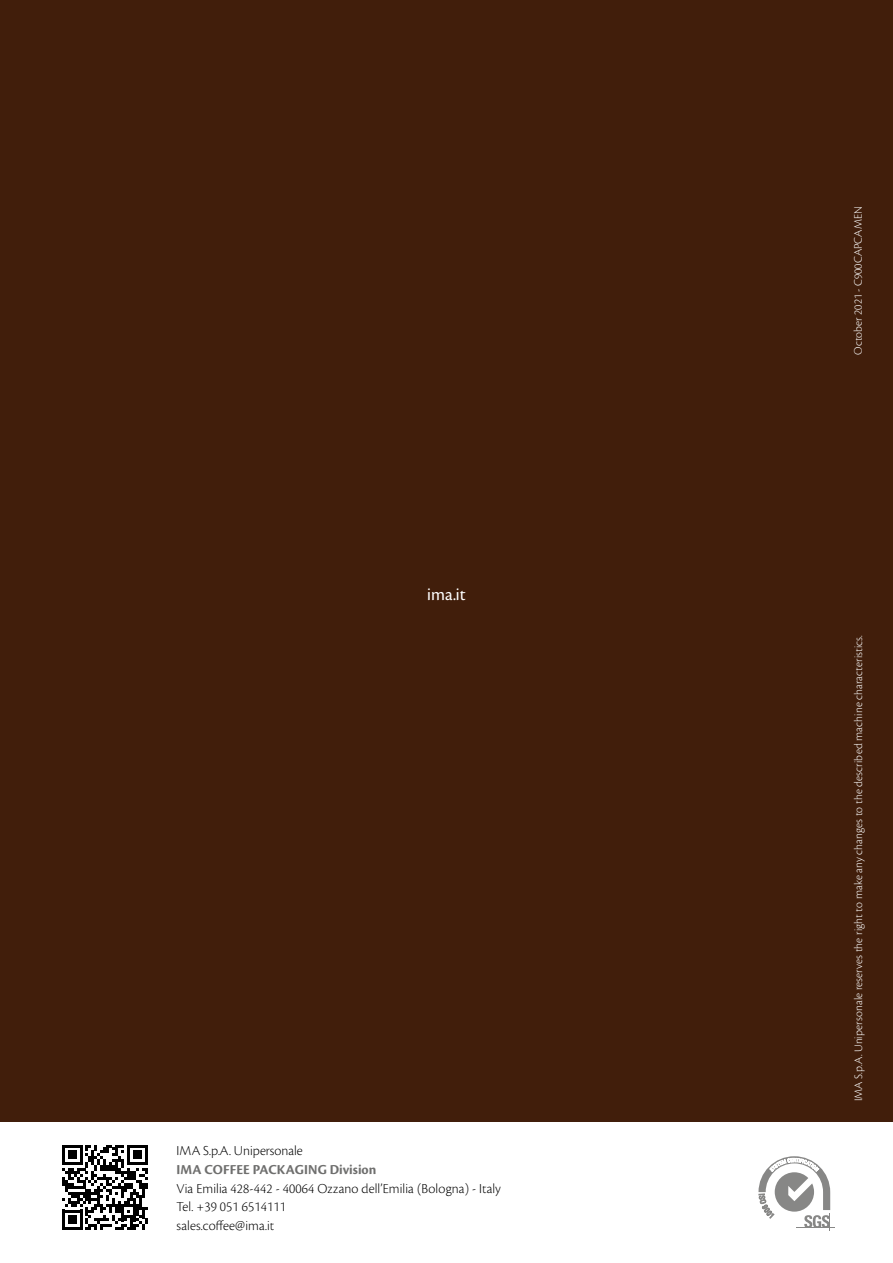
<style>
.page{position:relative;width:893px;height:1263px;background:#fff}
.page>*{position:absolute;margin:0;border:0;box-sizing:border-box;transform-origin:0 0}
.t1{font:18px "Cronos Pro Subh";color:#fff}
.t2{font:14.25px/18.8px "Cronos Pro Lt Subh";letter-spacing:.01em;color:#000}
.t3{font:14.25px "Cronos Pro Bold Subh";letter-spacing:.005em;color:#6f6f6e}
.t4{font:12px "Cronos Pro Lt Subh";color:#fff}
</style>
<div class="page">
<div style="left:0;top:0;width:893px;height:1133px;background:#411e0b"></div>
<div style="left:0;top:1123px;width:893px;height:140px;background:#fff"></div>
<hr style="left:796px;top:1228px;width:39px;height:1px;background:#878786">
<svg style="left:758px;top:1156px;width:73px;height:75px"></svg>
<svg style="left:62px;top:1145px;width:86px;height:85px"></svg>
<h1 class="t1" style="left:427px;top:584px;width:40px">ima.it</h1>
<p class="t2" style="left:177px;top:1141px;width:128px">IMA S.p.A. Unipersonale</p>
<p class="t3" style="left:177px;top:1161px;width:201px">IMA COFFEE PACKAGING Division</p>
<p class="t2" style="left:176px;top:1179px;width:326px">Via Emilia 428-442 - 40064 Ozzano dell’Emilia (Bologna) - Italy<br>Tel. +39 051 6514111<br>sales.coffee@ima.it</p>
<p class="t4" style="left:851px;top:355px;width:150px;rotate:-90deg">October 2021 - C900CAPCAMEN</p>
<p class="t4" style="left:852px;top:1101px;width:468px;rotate:-90deg">IMA S.p.A. Unipersonale reserves the right to make any changes to the described machine characteristics.</p>
</div>
